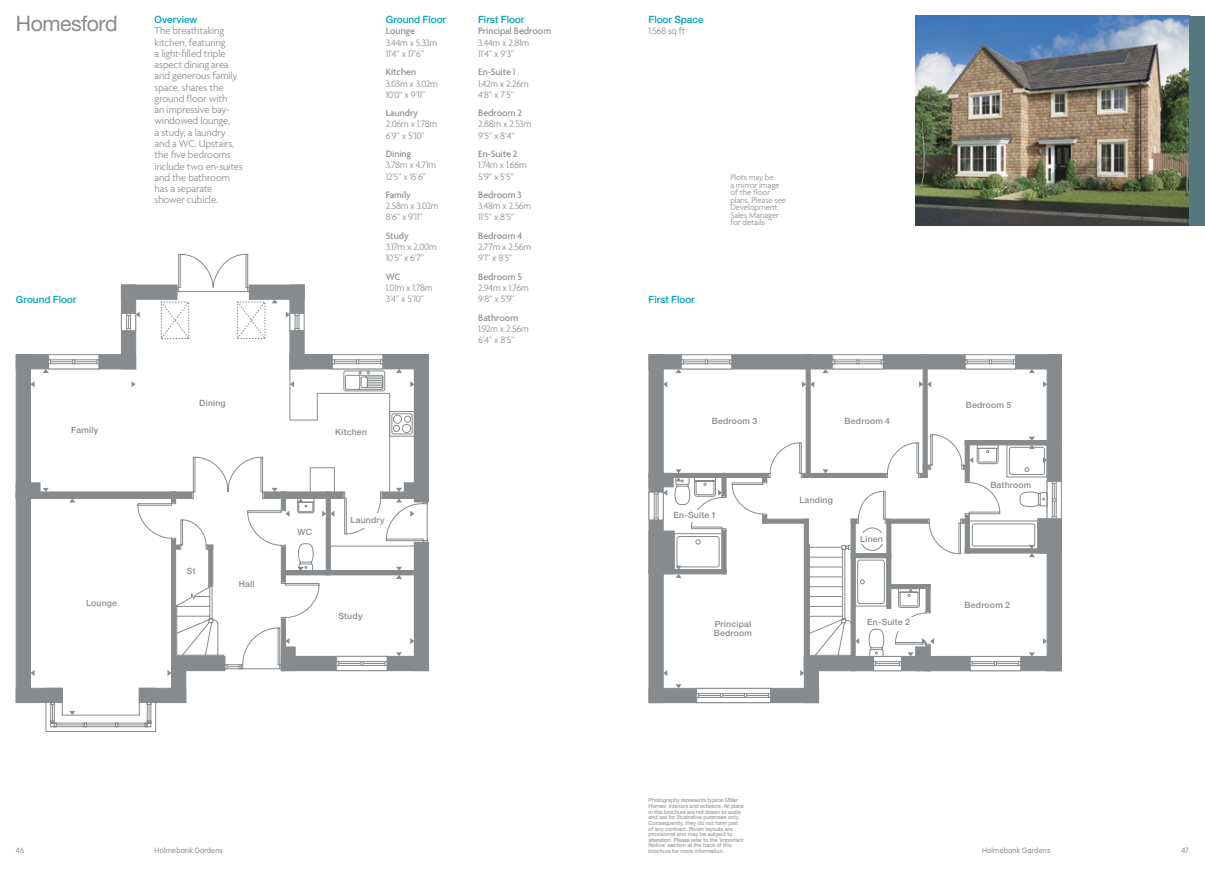
<style>
.page{position:relative;width:1205px;height:869px;background:#fff}
.page>*{position:absolute;margin:0;border:0;box-sizing:border-box;transform-origin:0 0}
.t1{font:21.25px "Helvetica Neue LT Std";letter-spacing:-.025em;color:#888b8d}
.t2{font:300 10.62px/11.2px "Agenda";letter-spacing:-.01em;color:#888b8d}
.t3{font:300 10px/11.2px "Agenda";letter-spacing:-.025em;color:#888b8d}
.t4{font:500 10px "Agenda";letter-spacing:-.005em;color:#888b8d}
.t5{font:500 10px "Helvetica Neue LT Std";letter-spacing:-.005em;color:#00a1be}
.t6{font:300 8.75px/7.5px "Agenda";letter-spacing:-.005em;color:#888b8d}
.t7{font:500 8.62px/9.2px "Helvetica Neue";letter-spacing:.025em;color:#888b8d}
.t8{font:300 7.5px "VAG Rounded Std";letter-spacing:.03em;color:#888b8d}
.t9{font:5.62px/5.6px "Helvetica Neue LT Std";letter-spacing:-.005em;color:#888b8d}
</style>
<div class="page">
<img style="left:915px;top:16px;width:274px;height:209px">
<div style="left:1189px;top:16px;width:16px;height:209px;background:#55777e"></div>
<div style="left:16px;top:354px;width:14px;height:348px;background:#888b8d"></div>
<div style="left:16px;top:354px;width:15px;height:348px;border:1px solid #888b8d"></div>
<div style="left:414px;top:542px;width:15px;height:128px;border:1px solid #888b8d"></div>
<div style="left:414px;top:354px;width:15px;height:148px;border:1px solid #888b8d"></div>
<div style="left:16px;top:354px;width:120px;height:15px;background:#888b8d"></div>
<div style="left:281px;top:570px;width:148px;height:5px;border:1px solid #888b8d"></div>
<div style="left:16px;top:687px;width:46px;height:15px;background:#888b8d"></div>
<div style="left:16px;top:491px;width:176px;height:7px;background:#888b8d;border:1px solid #888b8d"></div>
<div style="left:404px;top:482px;width:25px;height:16px;border:1px solid #888b8d"></div>
<div style="left:16px;top:482px;width:24px;height:16px;background:#888b8d"></div>
<svg style="left:41px;top:284px;width:387px;height:447px"></svg>
<svg style="left:290px;top:381px;width:4px;height:6px"></svg>
<svg style="left:410px;top:381px;width:4px;height:6px"></svg>
<svg style="left:396px;top:369px;width:6px;height:4px"></svg>
<svg style="left:396px;top:487px;width:6px;height:4px"></svg>
<svg style="left:30px;top:381px;width:5px;height:6px"></svg>
<svg style="left:43px;top:354px;width:56px;height:19px"></svg>
<svg style="left:43px;top:487px;width:6px;height:4px"></svg>
<svg style="left:30px;top:669px;width:5px;height:6px"></svg>
<svg style="left:69px;top:710px;width:6px;height:4px"></svg>
<svg style="left:69px;top:498px;width:6px;height:4px"></svg>
<svg style="left:121px;top:253px;width:145px;height:422px"></svg>
<svg style="left:286px;top:311px;width:19px;height:20px"></svg>
<svg style="left:272px;top:299px;width:6px;height:4px"></svg>
<svg style="left:272px;top:487px;width:6px;height:4px"></svg>
<svg style="left:410px;top:510px;width:4px;height:6px"></svg>
<svg style="left:396px;top:498px;width:6px;height:4px"></svg>
<svg style="left:322px;top:510px;width:12px;height:6px"></svg>
<svg style="left:285px;top:510px;width:4px;height:6px"></svg>
<svg style="left:298px;top:498px;width:6px;height:4px"></svg>
<svg style="left:298px;top:566px;width:6px;height:4px"></svg>
<svg style="left:285px;top:637px;width:4px;height:6px"></svg>
<svg style="left:410px;top:637px;width:4px;height:6px"></svg>
<svg style="left:396px;top:652px;width:6px;height:4px"></svg>
<svg style="left:396px;top:566px;width:6px;height:12px"></svg>
<div style="left:358px;top:513px;width:26px;height:14px;background:#fff"></div>
<div style="left:649px;top:354px;width:14px;height:348px;background:#888b8d"></div>
<div style="left:1047px;top:354px;width:14px;height:316px;background:#888b8d"></div>
<div style="left:649px;top:354px;width:412px;height:15px;background:#888b8d;border:1px solid #888b8d"></div>
<div style="left:649px;top:687px;width:170px;height:15px;background:#888b8d"></div>
<div style="left:649px;top:473px;width:120px;height:4px;border:1px solid #888b8d"></div>
<hr style="left:806px;top:354px;width:4px;height:123px;background:#888b8d">
<hr style="left:923px;top:354px;width:4px;height:123px;background:#888b8d">
<div style="left:649px;top:473px;width:24px;height:14px;background:#888b8d"></div>
<div style="left:649px;top:530px;width:25px;height:43px;background:#888b8d"></div>
<svg style="left:964px;top:354px;width:52px;height:15px"></svg>
<svg style="left:1060px;top:480px;width:2px;height:39px"></svg>
<svg style="left:674px;top:434px;width:386px;height:270px"></svg>
<svg style="left:1043px;top:381px;width:4px;height:6px"></svg>
<svg style="left:1029px;top:369px;width:6px;height:4px"></svg>
<svg style="left:963px;top:457px;width:10px;height:12px"></svg>
<svg style="left:1043px;top:457px;width:4px;height:6px"></svg>
<svg style="left:1029px;top:436px;width:6px;height:12px"></svg>
<svg style="left:1043px;top:637px;width:4px;height:7px"></svg>
<svg style="left:1029px;top:652px;width:6px;height:4px"></svg>
<svg style="left:1029px;top:544px;width:6px;height:13px"></svg>
<svg style="left:922px;top:637px;width:12px;height:7px"></svg>
<svg style="left:873px;top:652px;width:41px;height:18px"></svg>
<svg style="left:907px;top:588px;width:7px;height:4px"></svg>
<svg style="left:919px;top:381px;width:12px;height:6px"></svg>
<svg style="left:822px;top:354px;width:61px;height:19px"></svg>
<svg style="left:822px;top:469px;width:6px;height:4px"></svg>
<svg style="left:802px;top:381px;width:12px;height:6px"></svg>
<svg style="left:663px;top:381px;width:4px;height:6px"></svg>
<svg style="left:675px;top:354px;width:57px;height:19px"></svg>
<svg style="left:718px;top:489px;width:4px;height:6px"></svg>
<svg style="left:648px;top:489px;width:19px;height:31px"></svg>
<svg style="left:675px;top:469px;width:6px;height:12px"></svg>
<svg style="left:800px;top:544px;width:59px;height:160px"></svg>
<svg style="left:663px;top:669px;width:4px;height:6px"></svg>
<svg style="left:675px;top:684px;width:6px;height:4px"></svg>
<svg style="left:675px;top:565px;width:6px;height:12px"></svg>
<div style="left:858px;top:533px;width:27px;height:11px;background:#fff"></div>
<div style="left:890px;top:616px;width:36px;height:14px;background:#fff"></div>
<div style="left:682px;top:509px;width:29px;height:12px;background:#fff"></div>
<h1 class="t1" style="left:16px;top:11px;width:103px">Homesford</h1>
<p class="t5" style="left:648px;top:14px;width:56px">Floor Space</p>
<p class="t5" style="left:386px;top:14px;width:62px">Ground Floor</p>
<p class="t4" style="left:386px;top:26px;width:31px">Lounge</p>
<p class="t3" style="left:386px;top:37px;width:53px">3.44m x 5.33m<br>11’4” x 17’6”</p>
<p class="t4" style="left:386px;top:67px;width:32px">Kitchen</p>
<p class="t3" style="left:386px;top:78px;width:54px">3.03m x 3.02m<br>10’0” x 9’11”</p>
<p class="t4" style="left:386px;top:107px;width:34px">Laundry</p>
<p class="t3" style="left:386px;top:119px;width:53px">2.06m x 1.78m<br>6’9” x 5’10”</p>
<p class="t4" style="left:386px;top:148px;width:27px">Dining</p>
<p class="t3" style="left:386px;top:160px;width:52px">3.78m x 4.71m<br>12’5” x 15’6”</p>
<p class="t4" style="left:386px;top:189px;width:27px">Family</p>
<p class="t3" style="left:386px;top:201px;width:54px">2.58m x 3.02m<br>8’6” x 9’11”</p>
<p class="t4" style="left:386px;top:230px;width:25px">Study</p>
<p class="t3" style="left:386px;top:242px;width:52px">3.17m x 2.00m<br>10’5” x 6’7”</p>
<p class="t4" style="left:386px;top:271px;width:16px">WC</p>
<p class="t3" style="left:386px;top:282px;width:48px">1.01m x 1.78m<br>3’4” x 5’10”</p>
<p class="t5" style="left:155px;top:14px;width:44px">Overview</p>
<p class="t2" style="left:155px;top:26px;width:90px">The breathtaking kitchen, featuring<br>a light-filled triple aspect dining area and generous family space, shares the ground floor with<br>an impressive bay&shy;windowed lounge,<br>a study, a laundry and a WC. Upstairs, the five bedrooms include two en-suites and the bathroom has a separate shower cubicle.</p>
<p class="t5" style="left:478px;top:14px;width:48px">First Floor</p>
<p class="t4" style="left:478px;top:26px;width:75px">Principal Bedroom</p>
<p class="t3" style="left:478px;top:37px;width:52px">3.44m x 2.81m<br>11’4” x 9’3”</p>
<p class="t4" style="left:478px;top:67px;width:39px">En-Suite 1</p>
<p class="t3" style="left:478px;top:78px;width:52px">1.42m x 2.26m<br>4’8” x 7’5”</p>
<p class="t4" style="left:478px;top:107px;width:45px">Bedroom 2</p>
<p class="t3" style="left:478px;top:119px;width:55px">2.88m x 2.53m<br>9’5” x 8’4”</p>
<p class="t4" style="left:478px;top:148px;width:41px">En-Suite 2</p>
<p class="t3" style="left:478px;top:160px;width:50px">1.74m x 1.66m<br>5’9” x 5’5”</p>
<p class="t4" style="left:478px;top:189px;width:45px">Bedroom 3</p>
<p class="t3" style="left:478px;top:201px;width:55px">3.48m x 2.56m<br>11’5” x 8’5”</p>
<p class="t4" style="left:478px;top:230px;width:46px">Bedroom 4</p>
<p class="t3" style="left:478px;top:242px;width:54px">2.77m x 2.56m<br>9’1” x 8’5”</p>
<p class="t4" style="left:478px;top:271px;width:45px">Bedroom 5</p>
<p class="t3" style="left:478px;top:282px;width:52px">2.94m x 1.76m<br>9’8” x 5’9”</p>
<p class="t4" style="left:478px;top:312px;width:42px">Bathroom</p>
<p class="t3" style="left:478px;top:323px;width:52px">1.92m x 2.56m<br>6’4” x 8’5”</p>
<p class="t7" style="left:82px;top:19px;width:38px">Principal</p>
<p class="t3" style="left:648px;top:26px;width:38px">1,568 sq ft</p>
<p class="t5" style="left:16px;top:293px;width:62px">Ground Floor</p>
<p class="t5" style="left:648px;top:293px;width:48px">First Floor</p>
<p class="t6" style="left:730px;top:174px;width:57px">Plots may be<br>a mirror image of the floor plans. Please see<br>Development<br>Sales Manager for details</p>
<p class="t7" style="left:71px;top:424px;width:29px">Family</p>
<p class="t7" style="left:199px;top:397px;width:28px">Dining</p>
<p class="t7" style="left:335px;top:427px;width:33px">Kitchen</p>
<p class="t7" style="left:712px;top:415px;width:47px">Bedroom 3</p>
<p class="t7" style="left:844px;top:415px;width:47px">Bedroom 4</p>
<p class="t7" style="left:799px;top:494px;width:35px">Landing</p>
<p class="t7" style="left:86px;top:597px;width:32px">Lounge</p>
<p class="t7" style="left:187px;top:565px;width:10px">St</p>
<p class="t7" style="left:239px;top:578px;width:17px">Hall</p>
<p class="t7" style="left:298px;top:526px;width:16px">WC</p>
<p class="t7" style="left:350px;top:515px;width:36px">Laundry</p>
<p class="t7" style="left:338px;top:610px;width:26px">Study</p>
<p class="t7" style="left:673px;top:509px;width:44px">En-Suite 1</p>
<p class="t7" style="left:714px;top:618px;width:40px">Principal<br>Bedroom</p>
<p class="t7" style="left:860px;top:533px;width:24px">Linen</p>
<p class="t7" style="left:867px;top:616px;width:44px">En-Suite 2</p>
<p class="t7" style="left:966px;top:400px;width:47px">Bedroom 5</p>
<p class="t7" style="left:990px;top:479px;width:43px">Bathroom</p>
<p class="t7" style="left:964px;top:599px;width:47px">Bedroom 2</p>
<p class="t9" style="left:648px;top:797px;width:97px">Photography represents typical Miller Homes’ interiors and exteriors. All plans in this brochure are not drawn to scale and are for illustrative purposes only.<br>Consequently, they do not form part of any contract. Room layouts are provisional and may be subject to alteration. Please refer to the ‘Important Notice’ section at the back of this brochure for more information.</p>
<p class="t8" style="left:16px;top:845px;width:10px">46</p>
<p class="t8" style="left:155px;top:845px;width:70px">Holmebank Gardens</p>
<p class="t8" style="left:982px;top:845px;width:70px">Holmebank Gardens</p>
<p class="t8" style="left:1181px;top:845px;width:9px">47</p>
</div>
